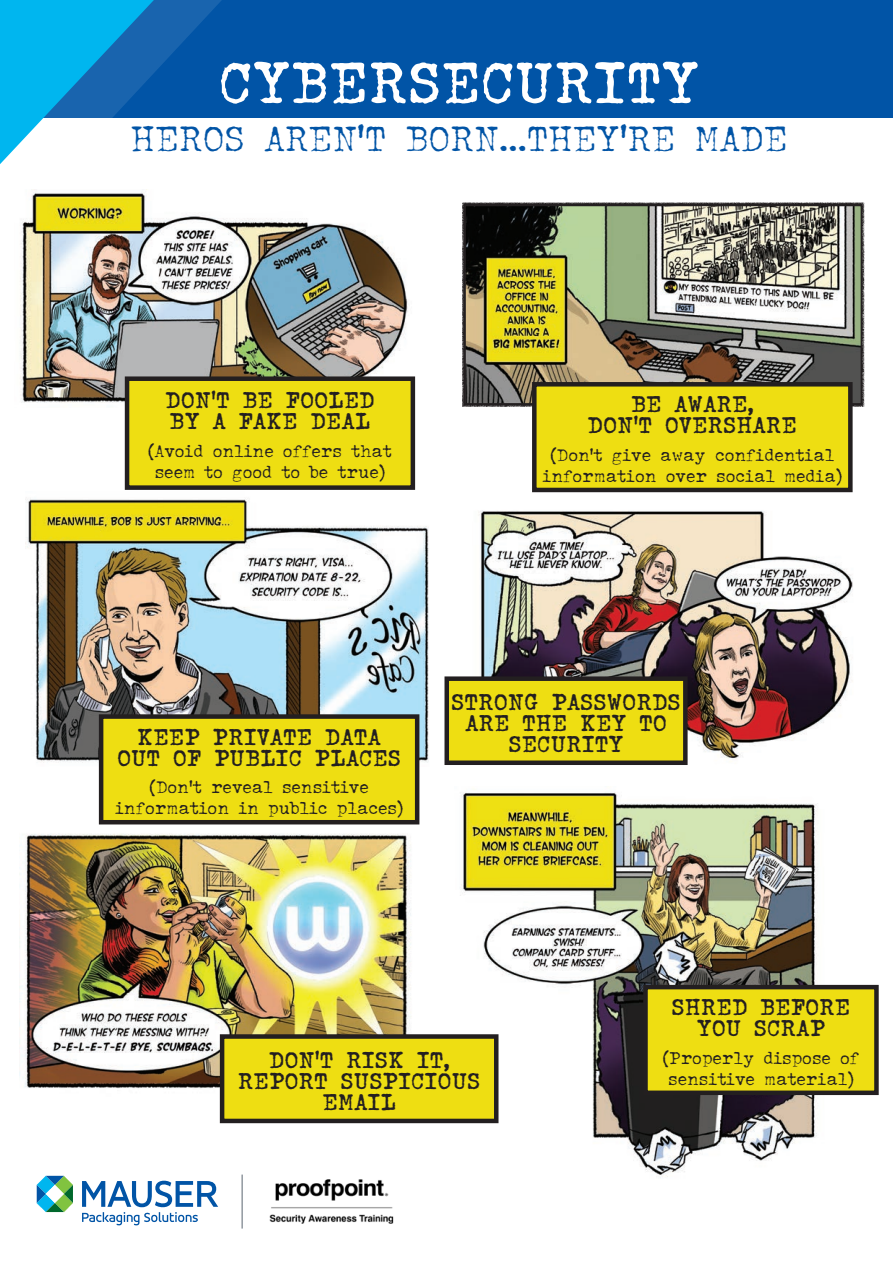
<style>
.page{position:relative;width:893px;height:1263px;background:#fff}
.page>*{position:absolute;margin:0;border:0;box-sizing:border-box;transform-origin:0 0}
.t1{font:700 57px "John Doe";color:#fff}
.t2{font:34.5px "John Doe";color:#0154a6}
.t3{font:700 22.5px/21px "John Doe";color:#231f20;text-align:center}
.t4{font:16.5px/21px "John Doe";color:#231f20;text-align:center}
</style>
<div class="page">
<div style="left:0;top:0;width:893px;height:118px;background:#0154a6"></div>
<svg style="left:32px;top:0;width:190px;height:190px"></svg>
<svg style="left:82px;top:1180px;width:136px;height:45px"></svg>
<svg style="left:37px;top:1176px;width:36px;height:36px"></svg>
<img style="left:19px;top:822px;width:395px;height:274px">
<img style="left:455px;top:792px;width:371px;height:386px">
<img style="left:478px;top:510px;width:375px;height:249px">
<img style="left:467px;top:207px;width:392px;height:195px">
<div style="left:462px;top:202px;width:402px;height:205px;border:4px solid #231f20"></div>
<div style="left:534px;top:384px;width:316px;height:106px;background:#eede12"></div>
<div style="left:532px;top:382px;width:321px;height:110px;border:4px solid #231f20"></div>
<div style="left:447px;top:679px;width:238px;height:84px;background:#eede12"></div>
<div style="left:444px;top:676px;width:244px;height:89px;border:4px solid #231f20"></div>
<img style="left:25px;top:499px;width:404px;height:267px">
<div style="left:101px;top:716px;width:316px;height:106px;background:#eede12"></div>
<div style="left:99px;top:714px;width:320px;height:110px;border:4px solid #231f20"></div>
<div style="left:645px;top:987px;width:231px;height:106px;background:#eede12"></div>
<div style="left:643px;top:985px;width:236px;height:110px;border:4px solid #231f20"></div>
<div style="left:222px;top:1036px;width:274px;height:85px;background:#eede12"></div>
<div style="left:220px;top:1034px;width:278px;height:89px;border:4px solid #231f20"></div>
<img style="left:20px;top:191px;width:388px;height:216px">
<div style="left:127px;top:379px;width:286px;height:109px;background:#eede12"></div>
<div style="left:125px;top:376px;width:290px;height:114px;border:4px solid #231f20"></div>
<img style="left:269px;top:1179px;width:125px;height:45px">
<hr style="left:242px;top:1174px;width:1px;height:54px;background:#5a6671">
<svg style="left:0;top:0;width:154px;height:164px"></svg>
<p class="t1" style="left:219px;top:47px;width:482px">CYBERSECURITY</p>
<p class="t2" style="left:130px;top:117px;width:659px">HEROS AREN’T BORN...THEY’RE MADE</p>
<p class="t3" style="left:165px;top:389px;width:211px;text-align:left">DON’T BE FOOLED<br>BY A FAKE DEAL</p>
<p class="t4" style="left:148px;top:440px;width:245px">(Avoid online offers that seem to good to be true)</p>
<p class="t3" style="left:588px;top:393px;width:211px">BE AWARE,<br>DON’T OVERSHARE</p>
<p class="t4" style="left:543px;top:444px;width:301px">(Don’t give away confidential information over social media)</p>
<p class="t3" style="left:451px;top:690px;width:231px">STRONG PASSWORDS<br>ARE THE KEY TO</p>
<p class="t3" style="left:137px;top:725px;width:245px">KEEP PRIVATE DATA</p>
<p class="t3" style="left:508px;top:732px;width:117px">SECURITY</p>
<p class="t3" style="left:117px;top:746px;width:286px">OUT OF PUBLIC PLACES</p>
<p class="t4" style="left:115px;top:776px;width:290px">(Don’t reveal sensitive information in public places)</p>
<p class="t3" style="left:238px;top:1048px;width:244px">DON’T RISK IT,<br>REPORT SUSPICIOUS<br>EMAIL</p>
<p class="t3" style="left:671px;top:996px;width:180px">SHRED BEFORE<br>YOU SCRAP</p>
<p class="t4" style="left:663px;top:1047px;width:198px">(Properly dispose of sensitive material)</p>
</div>
